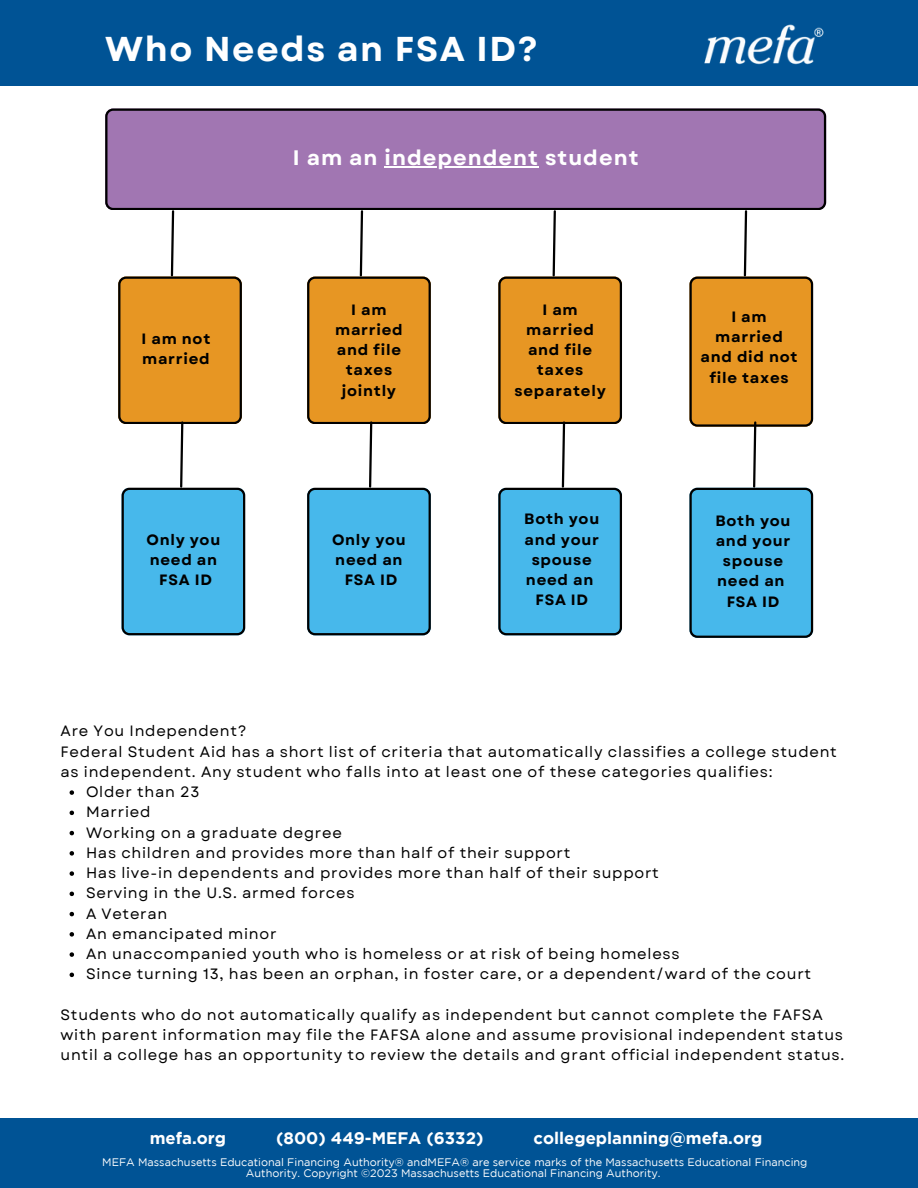
<style>
.page{position:relative;width:918px;height:1188px;background:#fff}
.page>*{position:absolute;margin:0;border:0;box-sizing:border-box;transform-origin:0 0}
.t1{font:700 34.5px "Garet";letter-spacing:.05em;color:#fff}
.t2{font:700 21px "Garet";letter-spacing:.05em;color:#fff}
.t3{font:700 16.65px "Gotham";color:#fff}
.t4{font:15px/20.2px "Garet";letter-spacing:.05em;color:#000}
.t5{font:700 15px/20.2px "Garet";letter-spacing:.05em;color:#000;text-align:center}
.t6{font:10.95px/10.9px "Gotham";color:#fff;text-align:center}
</style>
<div class="page">
<div style="left:105px;top:109px;width:721px;height:101px;background:#a176b2"></div>
<svg style="left:118px;top:209px;width:127px;height:426px"></svg>
<svg style="left:307px;top:209px;width:124px;height:426px"></svg>
<svg style="left:689px;top:209px;width:124px;height:428px"></svg>
<svg style="left:498px;top:209px;width:124px;height:426px"></svg>
<div style="left:0;top:1118px;width:918px;height:70px;background:#005395"></div>
<div style="left:0;top:0;width:918px;height:86px;background:#005395"></div>
<img style="left:704px;top:24px;width:120px;height:41px">
<hr style="left:385px;top:166px;width:154px;height:1px;background:#fff">
<svg style="left:70px;top:790px;width:4px;height:5px"></svg>
<svg style="left:70px;top:811px;width:4px;height:4px"></svg>
<svg style="left:70px;top:831px;width:4px;height:4px"></svg>
<svg style="left:70px;top:851px;width:4px;height:5px"></svg>
<svg style="left:70px;top:871px;width:4px;height:5px"></svg>
<svg style="left:70px;top:892px;width:4px;height:4px"></svg>
<svg style="left:70px;top:912px;width:4px;height:4px"></svg>
<svg style="left:70px;top:932px;width:4px;height:5px"></svg>
<svg style="left:70px;top:952px;width:4px;height:5px"></svg>
<svg style="left:70px;top:973px;width:4px;height:4px"></svg>
<p class="t1" style="left:105px;top:24px;width:434px">Who Needs an FSA ID?</p>
<p class="t5" style="left:142px;top:328px;width:70px;text-align:left">I am not married</p>
<p class="t5" style="left:147px;top:529px;width:75px;text-align:left">Only you need an</p>
<p class="t5" style="left:159px;top:570px;width:54px">FSA ID</p>
<p class="t2" style="left:293px;top:142px;width:347px">I am an independent student</p>
<p class="t5" style="left:335px;top:299px;width:69px">I am married and file taxes jointly</p>
<p class="t5" style="left:332px;top:529px;width:75px;text-align:left">Only you need an</p>
<p class="t5" style="left:345px;top:570px;width:54px">FSA ID</p>
<p class="t5" style="left:515px;top:299px;width:93px">I am married and file taxes separately</p>
<p class="t5" style="left:701px;top:307px;width:98px">I am married and did not file taxes</p>
<p class="t5" style="left:524px;top:509px;width:76px">Both you and your spouse need an</p>
<p class="t5" style="left:535px;top:590px;width:54px">FSA ID</p>
<p class="t5" style="left:716px;top:510px;width:76px">Both you and your spouse need an</p>
<p class="t5" style="left:727px;top:591px;width:54px">FSA ID</p>
<p class="t4" style="left:61px;top:721px;width:188px">Are You Independent?</p>
<p class="t4" style="left:61px;top:741px;width:778px">Federal Student Aid has a short list of criteria that automatically classifies a college student as independent. Any student who falls into at least one of these categories qualifies:</p>
<p class="t4" style="left:86px;top:782px;width:115px">Older than 23</p>
<p class="t4" style="left:86px;top:802px;width:66px">Married</p>
<p class="t4" style="left:86px;top:822px;width:257px">Working on a graduate degree</p>
<p class="t4" style="left:86px;top:843px;width:486px">Has children and provides more than half of their support</p>
<p class="t4" style="left:86px;top:863px;width:574px">Has live-in dependents and provides more than half of their support</p>
<p class="t4" style="left:86px;top:883px;width:270px">Serving in the U.S. armed forces</p>
<p class="t4" style="left:86px;top:903px;width:83px">A Veteran</p>
<p class="t4" style="left:86px;top:924px;width:192px">An emancipated minor</p>
<p class="t4" style="left:86px;top:944px;width:595px">An unaccompanied youth who is homeless or at risk of being homeless</p>
<p class="t4" style="left:86px;top:964px;width:727px">Since turning 13, has been an orphan, in foster care, or a dependent/ward of the court</p>
<p class="t4" style="left:61px;top:1005px;width:785px">Students who do not automatically qualify as independent but cannot complete the FAFSA with parent information may file the FAFSA alone and assume provisional independent status until a college has an opportunity to review the details and grant official independent status.</p>
<p class="t3" style="left:150px;top:1129px;width:78px">mefa.org</p>
<p class="t3" style="left:276px;top:1129px;width:209px">(800) 449-MEFA (6332)</p>
<p class="t3" style="left:534px;top:1129px;width:230px">collegeplanning@mefa.org</p>
<p class="t6" style="left:102px;top:1156px;width:707px">MEFA Massachusetts Educational Financing Authority® andMEFA® are service marks of the Massachusetts Educational Financing<br>Authority. Copyright ©2023 Massachusetts Educational Financing Authority.</p>
</div>
